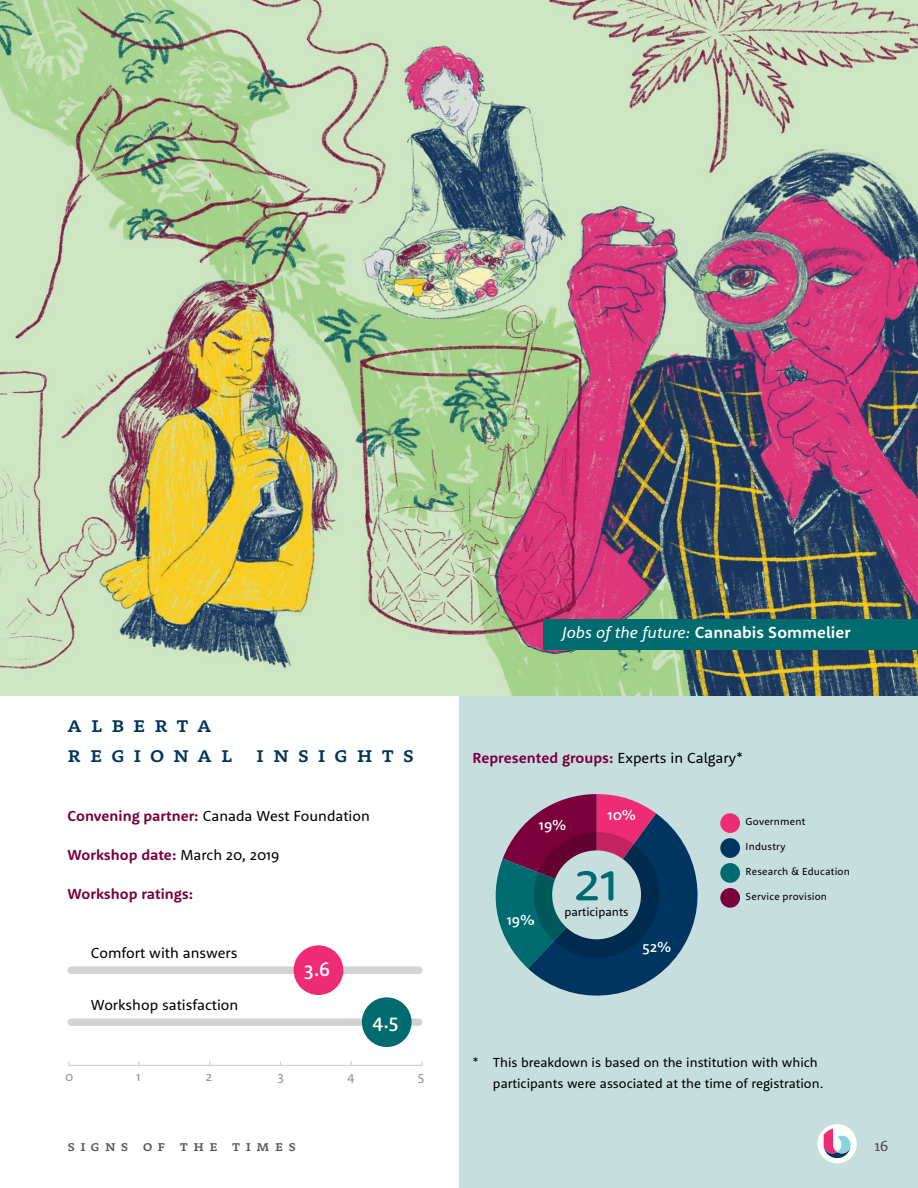
<style>
.page{position:relative;width:918px;height:1188px;background:#fff}
.page>*{position:absolute;margin:0;border:0;box-sizing:border-box;transform-origin:0 0}
.t1{font:55.8px "Rooney Sans";color:#006b6e}
.t2{font:500 22.5px/30px "Rooney Pro";letter-spacing:.385em;color:#00355f}
.t3{font:500 19.95px "Rooney Sans";color:#fff}
.t4{font:700 16.5px "Rooney Sans";color:#fff}
.t5{font:700 15px "Rooney Sans";color:#7a003c}
.t6{font:15px "Rooney Sans";color:#000}
.t7{font:500 15px "Rooney Pro";letter-spacing:.345em;color:#58595b}
.t8{font:500 15px "Rooney Sans";letter-spacing:.005em;color:#fff}
.t9{font:300 15px "Rooney Pro";color:#58595b}
.t10{font:13.5px/21px "Rooney Sans";color:#000}
.t11{font:13.5px "Rooney Sans";color:#939598}
.t12{font:12.3px "Rooney Sans";color:#000}
.t13{font:10.5px "Rooney Sans";letter-spacing:.015em;color:#000}
.s1{font-weight:700;color:#7a003c}
.s2{font-weight:400;color:#000}
.s3{font-weight:400;font-style:italic}
</style>
<div class="page">
<div style="left:459px;top:605px;width:459px;height:583px;background:#c7dedf"></div>
<div style="left:818px;top:1124px;width:39px;height:39px;background:#fff;border-radius:50%"></div>
<svg style="left:824px;top:1129px;width:27px;height:29px"></svg>
<img style="left:0;top:0;width:918px;height:696px">
<div style="left:71px;top:1018px;width:348px;height:8px;background:#d1d3d4"></div>
<div style="left:71px;top:966px;width:348px;height:8px;background:#d1d3d4"></div>
<div style="left:294px;top:945px;width:49px;height:50px;background:#ee2b75;border-radius:50%"></div>
<div style="left:362px;top:997px;width:50px;height:50px;background:#006b6e;border-radius:50%"></div>
<hr style="left:69px;top:1065px;width:353px;height:1px;background:#c7c8ca">
<svg style="left:495px;top:794px;width:203px;height:202px"></svg>
<div style="left:720px;top:813px;width:20px;height:20px;background:#ee2b75;border-radius:50%"></div>
<div style="left:720px;top:838px;width:20px;height:20px;background:#00355f;border-radius:50%"></div>
<div style="left:720px;top:863px;width:20px;height:20px;background:#006b6e;border-radius:50%"></div>
<div style="left:720px;top:888px;width:20px;height:20px;background:#7a003c;border-radius:50%"></div>
<svg style="left:534px;top:832px;width:125px;height:126px;background:#272b4d"></svg>
<div style="left:552px;top:850px;width:89px;height:89px;background:#c7dedf;border-radius:50%"></div>
<hr style="left:917px;top:0;width:1px;height:365px;background:#c7dedf">
<div style="left:543px;top:619px;width:375px;height:30px;background:#006b6e"></div>
<h2 class="t2" style="left:68px;top:709px;width:348px">Alberta<br>Reg ional Insig hts</h2>
<p class="t6" style="left:68px;top:806px;width:304px"><span class="s1">Convening partner:</span> Canada West Foundation</p>
<p class="t5" style="left:68px;top:845px;width:213px">Workshop date: <span class="s2">March 20, 2019</span></p>
<p class="t5" style="left:68px;top:884px;width:127px">Workshop ratings:</p>
<p class="t11" style="left:65px;top:1067px;width:10px">0</p>
<p class="t6" style="left:91px;top:943px;width:148px">Comfort with answers</p>
<p class="t6" style="left:91px;top:995px;width:149px">Workshop satisfaction</p>
<h3 class="t3" style="left:304px;top:956px;width:27px">3.6</h3>
<h3 class="t3" style="left:372px;top:1008px;width:28px">4.5</h3>
<p class="t11" style="left:136px;top:1067px;width:6px">1</p>
<p class="t11" style="left:206px;top:1067px;width:8px">2</p>
<p class="t11" style="left:278px;top:1067px;width:8px">3</p>
<p class="t11" style="left:347px;top:1067px;width:9px">4</p>
<p class="t11" style="left:418px;top:1067px;width:8px">5</p>
<p class="t4" style="left:562px;top:622px;width:290px"><span class="s3">Jobs of the future:</span> Cannabis Sommelier</p>
<p class="t5" style="left:473px;top:748px;width:272px">Represented groups: <span class="s2">Experts in Calgary*</span></p>
<p class="t8" style="left:539px;top:815px;width:29px">19%</p>
<p class="t8" style="left:607px;top:805px;width:30px">10%</p>
<p class="t8" style="left:507px;top:910px;width:29px">19%</p>
<h1 class="t1" style="left:575px;top:845px;width:46px">21</h1>
<p class="t12" style="left:565px;top:904px;width:66px">participants</p>
<p class="t8" style="left:643px;top:937px;width:30px">52%</p>
<p class="t13" style="left:746px;top:815px;width:61px">Government</p>
<p class="t13" style="left:746px;top:840px;width:41px">Industry</p>
<p class="t13" style="left:746px;top:865px;width:106px">Research &amp; Education</p>
<p class="t13" style="left:746px;top:890px;width:83px">Service provision</p>
<p class="t10" style="left:493px;top:1051px;width:332px;text-indent:-20px">* This breakdown is based on the institution with which participants were associated at the time of registration.</p>
<p class="t7" style="left:68px;top:1136px;width:230px">SIGNS OF THE TIMES</p>
<p class="t9" style="left:875px;top:1136px;width:15px">16</p>
</div>
